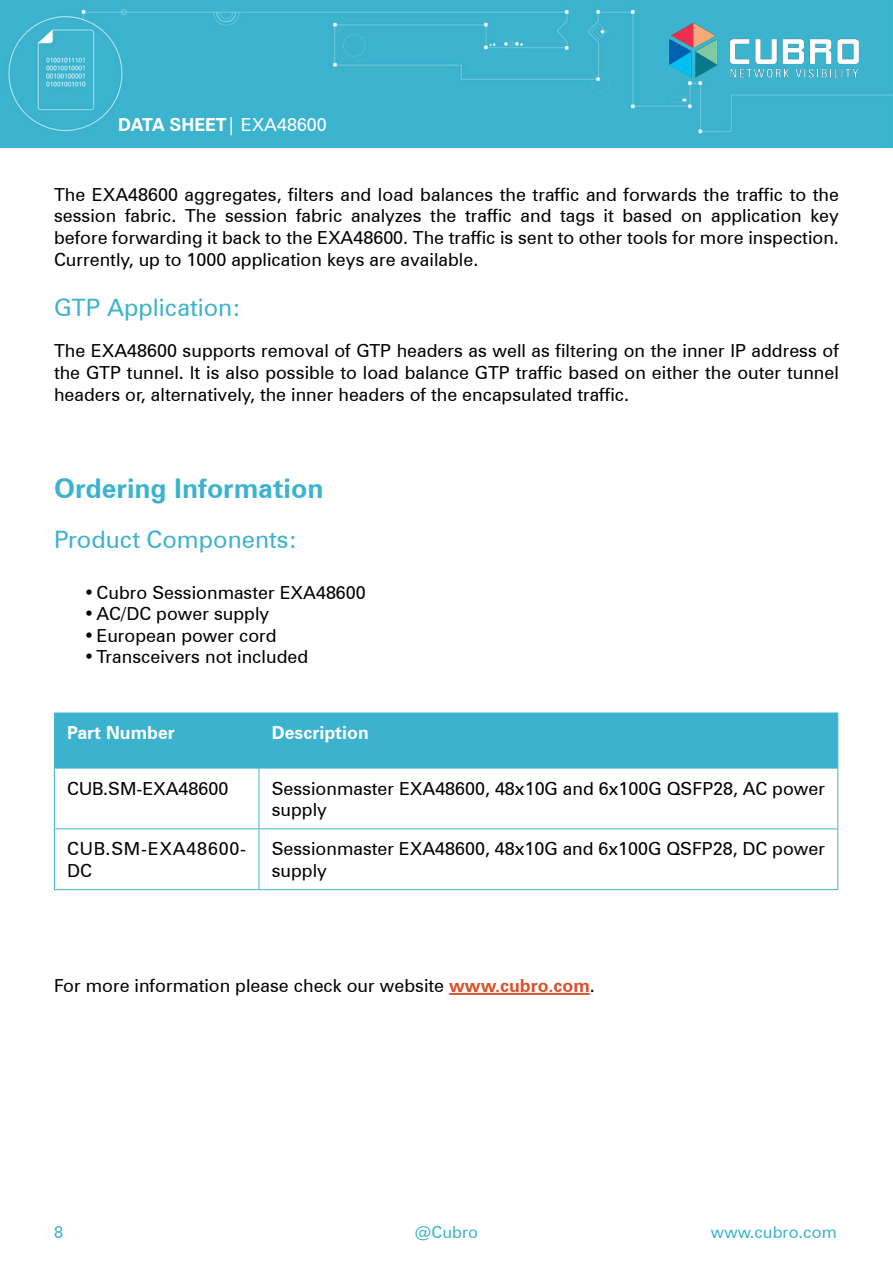
<style>
.page{position:relative;width:893px;height:1263px;background:#fff}
.page>*{position:absolute;margin:0;border:0;box-sizing:border-box;transform-origin:0 0}
.t1{font:700 27px "Zurich BT";color:#3cb3ce}
.t2{font:24px "Zurich BT";color:#3cb3ce}
.t3{font:18px/21.6px "Zurich BT";color:#000;text-align:justify}
.t4{font:700 18px "Zurich BT";color:#fff}
.t5{font:18px/21.6px "Zurich BT";letter-spacing:.045em;color:#000}
.t6{font:16.5px "Zurich BT";color:#3cb3ce}
.s1{font-weight:400}
.s2{font-weight:700;color:#d8522c}
</style>
<div class="page">
<div style="left:0;top:0;width:893px;height:147px;background:#3cb4cf"></div>
<img style="left:669px;top:17px;width:189px;height:65px">
<hr style="left:449px;top:993px;width:141px;height:2px;background:#d8522c">
<div style="left:55px;top:714px;width:782px;height:54px;background:#3cb3ce"></div>
<svg style="left:55px;top:769px;width:782px;height:120px"></svg>
<hr style="left:54px;top:713px;width:205px;height:1px;background:#3cb3ce">
<hr style="left:54px;top:713px;width:1px;height:55px;background:#3cb3ce">
<hr style="left:54px;top:829px;width:1px;height:60px;background:#3cb3ce">
<hr style="left:54px;top:889px;width:205px;height:1px;background:#3cb3ce">
<hr style="left:259px;top:713px;width:579px;height:1px;background:#3cb3ce">
<hr style="left:259px;top:713px;width:1px;height:55px;background:#3cb3ce">
<hr style="left:837px;top:713px;width:1px;height:55px;background:#3cb3ce">
<hr style="left:259px;top:768px;width:1px;height:60px;background:#3cb3ce">
<hr style="left:259px;top:829px;width:1px;height:60px;background:#3cb3ce">
<hr style="left:837px;top:829px;width:1px;height:60px;background:#3cb3ce">
<hr style="left:259px;top:889px;width:579px;height:1px;background:#3cb3ce">
<hr style="left:54px;top:768px;width:205px;height:1px;background:#3cb3ce">
<hr style="left:54px;top:768px;width:1px;height:60px;background:#3cb3ce">
<hr style="left:259px;top:768px;width:579px;height:1px;background:#3cb3ce">
<hr style="left:837px;top:768px;width:1px;height:60px;background:#3cb3ce">
<hr style="left:54px;top:828px;width:205px;height:1px;background:#3cb3ce">
<hr style="left:259px;top:828px;width:579px;height:1px;background:#3cb3ce">
<p class="t4" style="left:118px;top:114px;width:210px">DATA SHEET<span class="s1">| EXA48600</span></p>
<p class="t3" style="left:54px;top:183px;width:786px">The EXA48600 aggregates, filters and load balances the traffic and forwards the traffic to the session fabric. The session fabric analyzes the traffic and tags it based on application key before forwarding it back to the EXA48600. The traffic is sent to other tools for more inspection.<br>Currently, up to 1000 application keys are available.</p>
<h2 class="t2" style="left:54px;top:293px;width:189px">GTP Application:</h2>
<p class="t3" style="left:54px;top:340px;width:786px">The EXA48600 supports removal of GTP headers as well as filtering on the inner IP address of the GTP tunnel. It is also possible to load balance GTP traffic based on either the outer tunnel headers or, alternatively, the inner headers of the encapsulated traffic.</p>
<h1 class="t1" style="left:54px;top:472px;width:271px">Ordering Information</h1>
<h2 class="t2" style="left:54px;top:525px;width:245px">Product Components:</h2>
<p class="t3" style="left:84px;top:581px;width:284px">•Cubro Sessionmaster EXA48600</p>
<p class="t3" style="left:84px;top:603px;width:187px">•AC/DC power supply</p>
<p class="t3" style="left:84px;top:624px;width:194px">•European power cord</p>
<p class="t3" style="left:84px;top:646px;width:226px">•Transceivers not included</p>
<p class="t4" style="left:67px;top:722px;width:109px">Part Number</p>
<p class="t4" style="left:272px;top:722px;width:99px">Description</p>
<p class="t3" style="left:67px;top:777px;width:163px">CUB.SM-EXA48600</p>
<p class="t3" style="left:272px;top:777px;width:555px">Sessionmaster EXA48600, 48x10G and 6x100G QSFP28, AC power supply</p>
<p class="t5" style="left:67px;top:838px;width:181px">CUB.SM-EXA48600-<br>DC</p>
<p class="t3" style="left:272px;top:838px;width:555px">Sessionmaster EXA48600, 48x10G and 6x100G QSFP28, DC power supply</p>
<p class="t3" style="left:54px;top:975px;width:542px">For more information please check our website <span class="s2">www.cubro.com</span>.</p>
<p class="t6" style="left:54px;top:1222px;width:11px">8</p>
<p class="t6" style="left:415px;top:1222px;width:65px">@Cubro</p>
<p class="t6" style="left:711px;top:1222px;width:127px">www.cubro.com</p>
</div>
